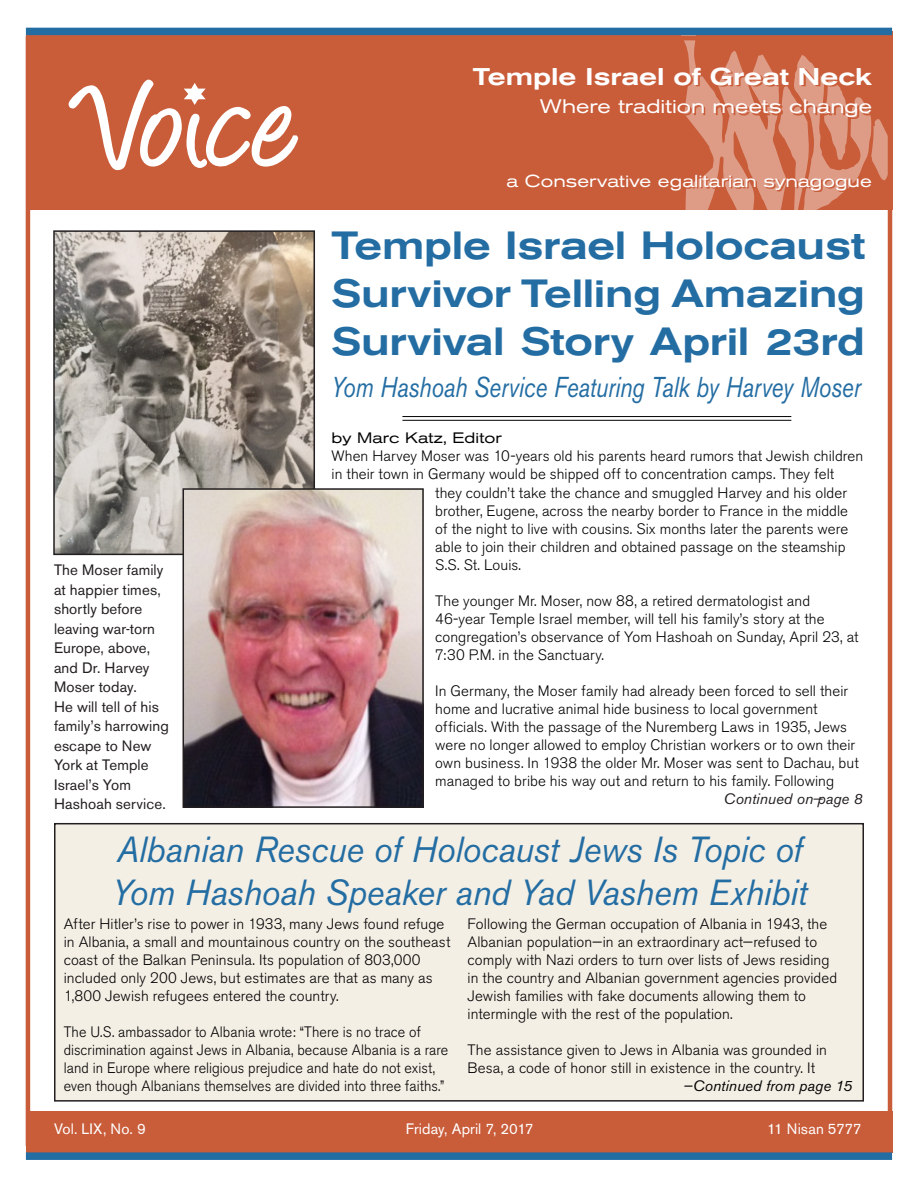
<style>
.page{position:relative;width:918px;height:1188px;background:#fff}
.page>*{position:absolute;margin:0;border:0;box-sizing:border-box;transform-origin:0 0}
.t1{font:144.75px "Angelina";color:#fff}
.t2{font:500 expanded 39px/48px "Akzidenz Grotesk BE";letter-spacing:-.01em;color:#236da3;text-align:justify;scale:.95 1}
.t3{font:italic 36px "Akzidenz Grotesk BE";letter-spacing:-.005em;color:#236da3;scale:.95 1}
.t4{font:italic 28.5px "Akzidenz Grotesk BE";letter-spacing:-.005em;color:#236da3;scale:.8 1}
.t5{font:500 expanded 24px "Akzidenz Grotesk BE";letter-spacing:-.005em;color:#fff}
.t6{font:expanded 19.5px "Akzidenz Grotesk BE";color:#fff}
.t7{font:expanded 17.25px "Akzidenz Grotesk BE";letter-spacing:.005em;color:#fff}
.Copy{font:300 15px/18px "Akzidenz Grotesk BE";letter-spacing:.005em;color:#000}
.Copy-2{font:300 15px/18px "Akzidenz Grotesk BE";letter-spacing:.005em;color:#000;scale:.95 1}
.Copy-3{font:15px/19.5px "Akzidenz Grotesk BE";letter-spacing:.01em;color:#231f20}
.t8{font:15px "Akzidenz Grotesk BE";letter-spacing:.01em;color:#fff}
.Copy-4{font:italic 15px "Akzidenz Grotesk BE";letter-spacing:.005em;color:#000}
.t9{font:expanded 15px "Akzidenz Grotesk BE";letter-spacing:.01em;color:#000}
.t10{font:italic 15px "Akzidenz Grotesk BE";letter-spacing:.005em;color:#231f20}
.t11{font:15px "Akzidenz Grotesk BE";letter-spacing:-.01em;color:#fff}
.t12{font:300 15px "Akzidenz Grotesk BE";color:#231f20}
</style>
<div class="page">
<div style="left:26px;top:31px;width:866px;height:179px;background:#c95c39"></div>
<div style="left:26px;top:1111px;width:866px;height:42px;background:#c95c39"></div>
<svg style="left:664px;top:35px;width:224px;height:175px"></svg>
<svg style="left:664px;top:69px;width:210px;height:50px"></svg>
<svg style="left:664px;top:176px;width:209px;height:16px"></svg>
<div style="left:55px;top:824px;width:808px;height:277px;background:#f4efe5"></div>
<div style="left:54px;top:823px;width:810px;height:279px;border:2px solid #231f20"></div>
<div style="left:26px;top:36px;width:866px;height:1110px;border:4px solid #c95c39"></div>
<div style="left:26px;top:28px;width:866px;height:7px;background:#236da3"></div>
<div style="left:26px;top:1152px;width:866px;height:8px;background:#236da3"></div>
<svg style="left:68px;top:79px;width:229px;height:92px"></svg>
<hr style="left:402px;top:416px;width:389px;height:1px;background:#000">
<hr style="left:402px;top:420px;width:389px;height:1px;background:#000">
<img style="left:56px;top:233px;width:256px;height:319px">
<div style="left:53px;top:230px;width:262px;height:325px;border:2px solid #231f20"></div>
<img style="left:186px;top:491px;width:235px;height:314px">
<div style="left:183px;top:488px;width:241px;height:320px;border:2px solid #231f20"></div>
<p class="t1" style="left:77px;top:65px;width:223px">Voice</p>
<p class="Copy-3" style="left:54px;top:560px;width:116px">The Moser family at happier times, shortly before leaving war-torn<br>Europe, above, and Dr. Harvey<br>Moser today.<br>He will tell of his family’s harrowing escape to New<br>York at Temple<br>Israel’s Yom<br>Hashoah service.</p>
<p class="t5" style="left:473px;top:62px;width:401px">Temple Israel of Great Neck</p>
<p class="t6" style="left:540px;top:95px;width:333px">Where tradition meets change</p>
<p class="t7" style="left:507px;top:171px;width:367px">a Conservative egalitarian synagogue</p>
<p class="t2" style="left:332px;top:222px;width:563px">Temple Israel Holocaust Survivor Telling Amazing Survival Story April 23rd</p>
<p class="t4" style="left:332px;top:370px;width:663px">Yom Hashoah Service Featuring Talk by Harvey Moser</p>
<p class="t9" style="left:332px;top:429px;width:172px">by Marc Katz, Editor</p>
<p class="Copy" style="left:332px;top:447px;width:533px">When Harvey Moser was 10-years old his parents heard rumors that Jewish children</p>
<p class="Copy" style="left:332px;top:465px;width:504px">in their town in Germany would be shipped off to concentration camps. They felt</p>
<p class="Copy" style="left:435px;top:484px;width:413px">they couldn’t take the chance and smuggled Harvey and his older</p>
<p class="Copy" style="left:435px;top:502px;width:414px">brother, Eugene, across the nearby border to France in the middle</p>
<p class="Copy" style="left:435px;top:520px;width:414px">of the night to live with cousins. Six months later the parents were</p>
<p class="Copy" style="left:435px;top:538px;width:412px">able to join their children and obtained passage on the steamship</p>
<p class="Copy" style="left:435px;top:556px;width:87px">S.S. St. Louis.</p>
<p class="Copy" style="left:435px;top:592px;width:425px">The younger Mr. Moser, now 88, a retired dermatologist and 46-year Temple Israel member, will tell his family’s story at the congregation’s observance of Yom Hashoah on Sunday, April 23, at 7:30 P.M. in the Sanctuary.</p>
<p class="Copy" style="left:435px;top:682px;width:425px">In Germany, the Moser family had already been forced to sell their home and lucrative animal hide business to local government officials. With the passage of the Nuremberg Laws in 1935, Jews were no longer allowed to employ Christian workers or to own their own business. In 1938 the older Mr. Moser was sent to Dachau, but managed to bribe his way out and return to his family. Following</p>
<p class="t12" style="left:813px;top:791px;width:12px">—</p>
<p class="t10" style="left:724px;top:790px;width:140px">Continued on page 8</p>
<p class="t3" style="left:116px;top:828px;width:724px">Albanian Rescue of Holocaust Jews Is Topic of</p>
<p class="t3" style="left:112px;top:871px;width:733px">Yom Hashoah Speaker and Yad Vashem Exhibit</p>
<p class="Copy" style="left:468px;top:915px;width:371px">Following the German occupation of Albania in 1943, the Albanian population—in an extraordinary act—refused to comply with Nazi orders to turn over lists of Jews residing in the country and Albanian government agencies provided Jewish families with fake documents allowing them to intermingle with the rest of the population.</p>
<p class="Copy" style="left:468px;top:1041px;width:361px">The assistance given to Jews in Albania was grounded in</p>
<p class="Copy" style="left:468px;top:1059px;width:349px">Besa, a code of honor still in existence in the country. It</p>
<p class="Copy-4" style="left:683px;top:1077px;width:171px">—Continued from page 15</p>
<p class="Copy" style="left:64px;top:915px;width:388px">After Hitler’s rise to power in 1933, many Jews found refuge in Albania, a small and mountainous country on the southeast coast of the Balkan Peninsula. Its population of 803,000 included only 200 Jews, but estimates are that as many as 1,800 Jewish refugees entered the country.</p>
<p class="Copy-2" style="left:64px;top:1023px;width:406px">The U.S. ambassador to Albania wrote: “There is no trace of discrimination against Jews in Albania, because Albania is a rare land in Europe where religious prejudice and hate do not exist, even though Albanians themselves are divided into three faiths.”</p>
<p class="t8" style="left:54px;top:1120px;width:93px">Vol. LIX, No. 9</p>
<p class="t8" style="left:406px;top:1120px;width:129px">Friday, April 7, 2017</p>
<p class="t11" style="left:767px;top:1120px;width:96px">11 Nisan 5777</p>
</div>
